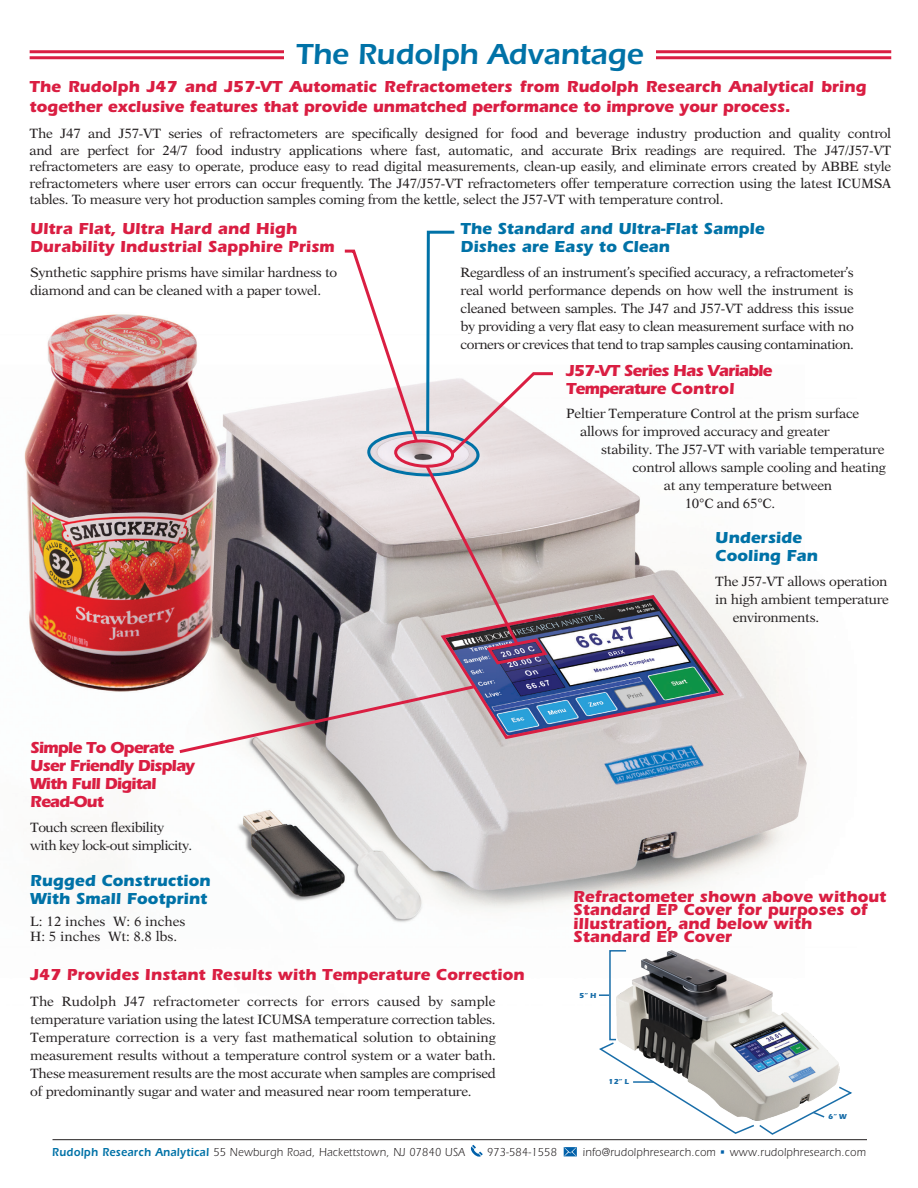
<style>
.page{position:relative;width:918px;height:1188px;background:#fff}
.page>*{position:absolute;margin:0;border:0;box-sizing:border-box;transform-origin:0 0}
.sub{font:600 30px "Itc Eras";letter-spacing:-.005em;color:#0072a7}
.sub-2{font:700 16.5px/13.5px "Itc Eras";color:#da1e42}
.sub-3{font:700 16.5px/18px "Itc Eras";color:#0072a7}
.sub-4{font:700 16.5px/18px "Itc Eras";letter-spacing:-.05em;color:#da1e42}
.sub-5{font:13.5px/18px "New Aster";letter-spacing:-.02em;color:#231f20;text-align:justify}
.sub-6{font:13.5px/18px "New Aster";letter-spacing:-.04em;color:#231f20}
.sub-7{font:13.5px/15px "New Aster";color:#231f20}
.t1{font:12px "Itc Eras";letter-spacing:.03em;color:#231f20;scale:.9 1}
.t2{font:700 7.5px "Itc Eras";color:#196ea9}
.s1{font-weight:600;color:#0072a7}
.s2{color:#0161aa}
</style>
<div class="page">
<img style="left:24px;top:314px;width:783px;height:608px">
<hr style="left:30px;top:50px;width:861px;height:3px;background:#da1e42">
<hr style="left:30px;top:56px;width:861px;height:3px;background:#da1e42">
<div style="left:284px;top:42px;width:372px;height:28px;background:#fff"></div>
<hr style="left:52px;top:1139px;width:815px;height:1px;background:#231f20">
<svg style="left:470px;top:1145px;width:13px;height:12px"></svg>
<svg style="left:564px;top:1147px;width:13px;height:9px"></svg>
<svg style="left:176px;top:230px;width:551px;height:525px"></svg>
<svg style="left:599px;top:950px;width:253px;height:185px"></svg>
<p class="sub" style="left:296px;top:37px;width:349px">The Rudolph Advantage</p>
<p class="sub-2" style="left:30px;top:77px;width:838px;line-height:19.5px">The Rudolph J47 and J57-VT Automatic Refractometers from Rudolph Research Analytical bring together exclusive features that provide unmatched performance to improve your process.</p>
<p class="sub-5" style="left:30px;top:125px;width:863px;line-height:16.5px">The J47 and J57-VT series of refractometers are specifically designed for food and beverage industry production and quality control and are perfect for 24/7 food industry applications where fast, automatic, and accurate Brix readings are required. The J47/J57-VT refractometers are easy to operate, produce easy to read digital measurements, clean-up easily, and eliminate errors created by ABBE style refractometers where user errors can occur frequently. The J47/J57-VT refractometers offer temperature correction using the latest ICUMSA tables. To measure very hot production samples coming from the kettle, select the J57-VT with temperature control.</p>
<p class="sub-2" style="left:30px;top:219px;width:306px;line-height:18px">Ultra Flat, Ultra Hard and High<br>Durability Industrial Sapphire Prism</p>
<p class="sub-5" style="left:30px;top:263px;width:309px">Synthetic sapphire prisms have similar hardness to diamond and can be cleaned with a paper towel.</p>
<p class="sub-4" style="left:30px;top:739px;width:166px">Simple To Operate<br>User Friendly Display<br>With Full Digital<br>Read-Out</p>
<p class="sub-6" style="left:30px;top:818px;width:164px">Touch screen flexibility with key lock-out simplicity.</p>
<p class="sub-3" style="left:30px;top:872px;width:182px">Rugged Construction<br>With Small Footprint</p>
<p class="sub-7" style="left:30px;top:914px;width:157px">L: 12 inches W: 6 inches<br>H: 5 inches Wt: 8.8 lbs.</p>
<p class="sub-3" style="left:461px;top:219px;width:305px">The Standard and Ultra-Flat Sample<br>Dishes are Easy to Clean</p>
<p class="sub-5" style="left:461px;top:263px;width:395px">Regardless of an instrument’s specified accuracy, a refractometer’s real world performance depends on how well the instrument is cleaned between samples. The J47 and J57-VT address this issue by providing a very flat easy to clean measurement surface with no corners or crevices that tend to trap samples causing contamination.</p>
<p class="sub-4" style="left:566px;top:361px;width:208px">J57-VT Series Has Variable<br>Temperature Control</p>
<p class="sub-5" style="left:566px;top:405px;width:295px">Peltier Temperature Control at the prism surface</p>
<p class="sub-5" style="left:580px;top:423px;width:251px">allows for improved accuracy and greater</p>
<p class="sub-5" style="left:601px;top:441px;width:285px">stability. The J57-VT with variable temperature</p>
<p class="sub-5" style="left:632px;top:459px;width:255px">control allows sample cooling and heating</p>
<p class="sub-5" style="left:664px;top:477px;width:170px">at any temperature between</p>
<p class="sub-5" style="left:685px;top:495px;width:92px">10°C and 65°C.</p>
<p class="sub-3" style="left:715px;top:529px;width:104px">Underside<br>Cooling Fan</p>
<p class="sub-5" style="left:715px;top:572px;width:174px">The J57-VT allows operation</p>
<p class="sub-5" style="left:715px;top:590px;width:175px">in high ambient temperature</p>
<p class="sub-5" style="left:733px;top:608px;width:88px">environments.</p>
<p class="sub-2" style="left:573px;top:890px;width:314px">Refractometer shown above without<br>Standard EP Cover for purposes of illustration, and below with<br>Standard EP Cover</p>
<p class="sub-2" style="left:30px;top:967px;width:496px">J47 Provides Instant Results with Temperature Correction</p>
<p class="sub-5" style="left:30px;top:992px;width:467px">The Rudolph J47 refractometer corrects for errors caused by sample temperature variation using the latest ICUMSA temperature correction tables.<br>Temperature correction is a very fast mathematical solution to obtaining measurement results without a temperature control system or a water bath.<br>These measurement results are the most accurate when samples are comprised of predominantly sugar and water and measured near room temperature.</p>
<p class="t2" style="left:579px;top:991px;width:19px">5” H</p>
<p class="t2" style="left:609px;top:1077px;width:22px">12” L</p>
<p class="t2" style="left:828px;top:1112px;width:20px">6” W</p>
<p class="t1" style="left:52px;top:1145px;width:460px"><span class="s1">Rudolph Research Analytical</span> 55 Newburgh Road, Hackettstown, NJ 07840 USA</p>
<p class="t1" style="left:487px;top:1145px;width:79px">973-584-1558</p>
<p class="t1" style="left:583px;top:1145px;width:316px">info@rudolphresearch.com <span class="s2">•</span> www.rudolphresearch.com</p>
</div>
